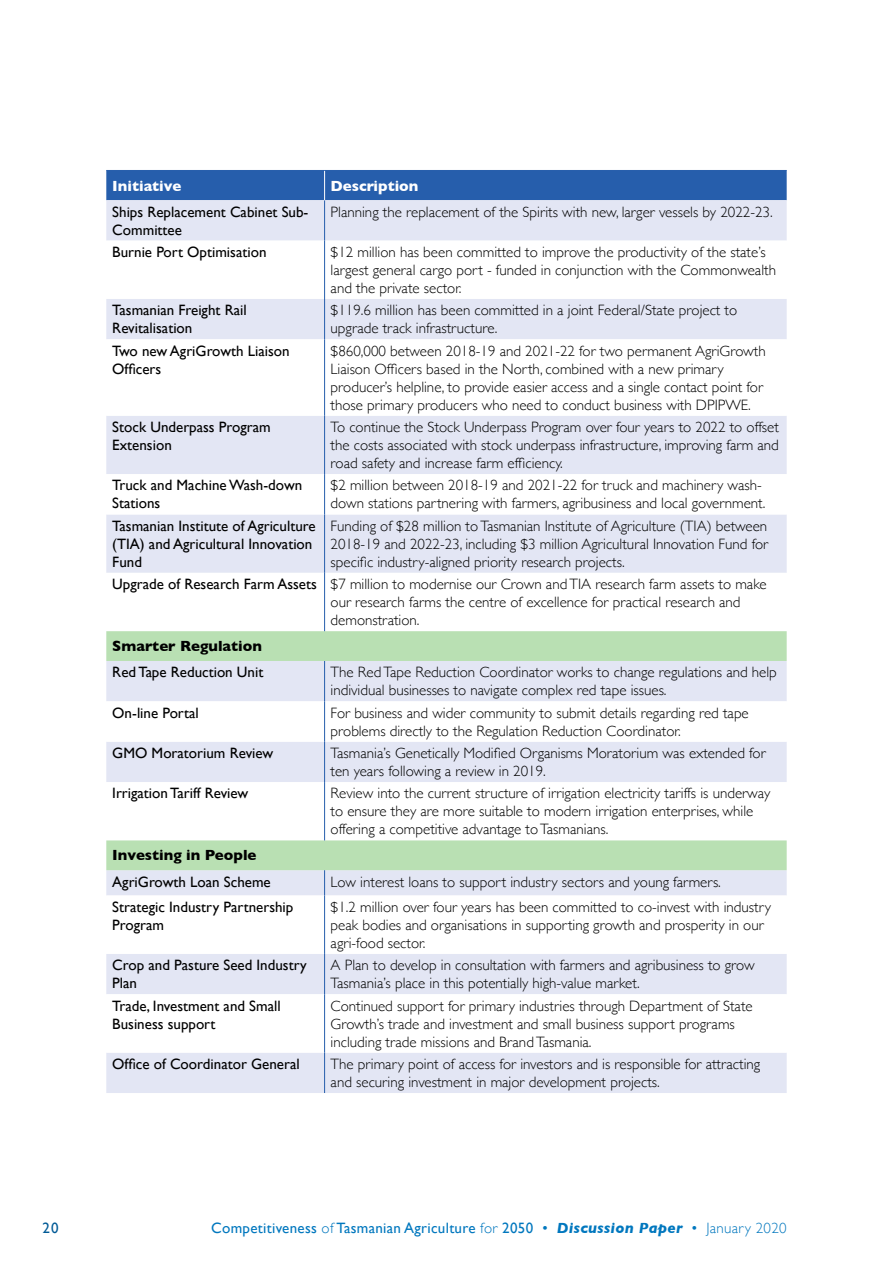
<style>
.page{position:relative;width:893px;height:1263px;background:#fff}
.page>*{position:absolute;margin:0;border:0;box-sizing:border-box;transform-origin:0 0}
.Table_text{font:300 15px/18px "Gill Sans";color:#000}
.Table_text-2{font:15px/18px "Gill Sans";color:#000}
.t1{font:15px "Gill Sans";letter-spacing:.02em;color:#0077be}
.Table_text-3{font:700 15px "Gill Sans";color:#000}
.Table_text-4{font:700 15px "Gill Sans";color:#fff}
.t2{font:15px "Gill Sans";color:#005a96}
.s1{font-weight:300}
.s2{font-weight:700;font-style:italic}
</style>
<div class="page">
<div style="left:106px;top:200px;width:681px;height:893px;background:#e3e6f4"></div>
<svg style="left:106px;top:241px;width:681px;height:812px"></svg>
<svg style="left:106px;top:631px;width:681px;height:239px"></svg>
<hr style="left:324px;top:200px;width:1px;height:41px;background:#265eac">
<hr style="left:324px;top:241px;width:1px;height:58px;background:#265eac">
<hr style="left:324px;top:299px;width:1px;height:40px;background:#265eac">
<hr style="left:324px;top:339px;width:1px;height:77px;background:#265eac">
<hr style="left:324px;top:416px;width:1px;height:58px;background:#265eac">
<hr style="left:324px;top:474px;width:1px;height:40px;background:#265eac">
<hr style="left:324px;top:514px;width:1px;height:59px;background:#265eac">
<hr style="left:324px;top:573px;width:1px;height:58px;background:#265eac">
<hr style="left:324px;top:661px;width:1px;height:40px;background:#265eac">
<hr style="left:324px;top:701px;width:1px;height:41px;background:#265eac">
<hr style="left:324px;top:742px;width:1px;height:40px;background:#265eac">
<hr style="left:324px;top:782px;width:1px;height:58px;background:#265eac">
<svg style="left:324px;top:870px;width:1px;height:25px"></svg>
<hr style="left:324px;top:895px;width:1px;height:59px;background:#265eac">
<hr style="left:324px;top:954px;width:1px;height:40px;background:#265eac">
<hr style="left:324px;top:994px;width:1px;height:59px;background:#265eac">
<hr style="left:324px;top:1053px;width:1px;height:40px;background:#265eac">
<div style="left:106px;top:171px;width:681px;height:29px;background:#265eac"></div>
<hr style="left:106px;top:170px;width:219px;height:1px;background:#265eac">
<hr style="left:325px;top:170px;width:462px;height:1px;background:#265eac">
<p class="Table_text-4" style="left:112px;top:174px;width:71px">Initiative</p>
<p class="Table_text-4" style="left:331px;top:174px;width:89px">Description</p>
<p class="Table_text-2" style="left:112px;top:202px;width:198px">Ships Replacement Cabinet Sub-<br>Committee</p>
<p class="Table_text" style="left:331px;top:202px;width:442px">Planning the replacement of the Spirits with new, larger vessels by 2022-23.</p>
<p class="Table_text-2" style="left:112px;top:243px;width:156px">Burnie Port Optimisation</p>
<p class="Table_text" style="left:331px;top:242px;width:447px">$12 million has been committed to improve the productivity of the state’s largest general cargo port - funded in conjunction with the Commonwealth and the private sector.</p>
<p class="Table_text-2" style="left:112px;top:301px;width:136px">Tasmanian Freight Rail<br>Revitalisation</p>
<p class="Table_text" style="left:331px;top:301px;width:408px">$119.6 million has been committed in a joint Federal/State project to upgrade track infrastructure.</p>
<p class="Table_text-2" style="left:112px;top:341px;width:179px">Two new AgriGrowth Liaison<br>Officers</p>
<p class="Table_text" style="left:331px;top:341px;width:437px">$860,000 between 2018-19 and 2021-22 for two permanent AgriGrowth Liaison Officers based in the North, combined with a new primary producer’s helpline, to provide easier access and a single contact point for those primary producers who need to conduct business with DPIPWE.</p>
<p class="Table_text-2" style="left:112px;top:418px;width:160px">Stock Underpass Program<br>Extension</p>
<p class="Table_text" style="left:331px;top:417px;width:450px;text-align:justify">To continue the Stock Underpass Program over four years to 2022 to offset the costs associated with stock underpass infrastructure, improving farm and road safety and increase farm efficiency.</p>
<p class="Table_text-2" style="left:112px;top:476px;width:192px">Truck and Machine Wash-down<br>Stations</p>
<p class="Table_text" style="left:331px;top:476px;width:435px">$2 million between 2018-19 and 2021-22 for truck and machinery wash&shy;down stations partnering with farmers, agribusiness and local government.</p>
<p class="Table_text-2" style="left:112px;top:517px;width:205px">Tasmanian Institute of Agriculture (TIA) and Agricultural Innovation<br>Fund</p>
<p class="Table_text" style="left:331px;top:516px;width:439px;text-align:justify">Funding of $28 million to Tasmanian Institute of Agriculture (TIA) between 2018-19 and 2022-23, including $3 million Agricultural Innovation Fund for specific industry-aligned priority research projects.</p>
<p class="Table_text-2" style="left:112px;top:575px;width:206px">Upgrade of Research Farm Assets</p>
<p class="Table_text" style="left:331px;top:575px;width:438px">$7 million to modernise our Crown and TIA research farm assets to make our research farms the centre of excellence for practical research and demonstration.</p>
<p class="Table_text-3" style="left:112px;top:634px;width:151px">Smarter Regulation</p>
<p class="Table_text-2" style="left:112px;top:663px;width:153px">Red Tape Reduction Unit</p>
<p class="Table_text" style="left:331px;top:663px;width:448px">The Red Tape Reduction Coordinator works to change regulations and help individual businesses to navigate complex red tape issues.</p>
<p class="Table_text-2" style="left:112px;top:703px;width:88px">On-line Portal</p>
<p class="Table_text" style="left:331px;top:703px;width:420px">For business and wider community to submit details regarding red tape problems directly to the Regulation Reduction Coordinator.</p>
<p class="Table_text-2" style="left:112px;top:744px;width:163px">GMO Moratorium Review</p>
<p class="Table_text" style="left:331px;top:743px;width:437px">Tasmania’s Genetically Modified Organisms Moratorium was extended for ten years following a review in 2019.</p>
<p class="Table_text-2" style="left:112px;top:784px;width:138px">Irrigation Tariff Review</p>
<p class="Table_text" style="left:331px;top:784px;width:441px">Review into the current structure of irrigation electricity tariffs is underway to ensure they are more suitable to modern irrigation enterprises, while offering a competitive advantage to Tasmanians.</p>
<p class="Table_text-3" style="left:112px;top:843px;width:146px">Investing in People</p>
<p class="Table_text-2" style="left:112px;top:872px;width:160px">AgriGrowth Loan Scheme</p>
<p class="Table_text" style="left:331px;top:872px;width:390px">Low interest loans to support industry sectors and young farmers.</p>
<p class="Table_text-2" style="left:112px;top:898px;width:183px">Strategic Industry Partnership<br>Program</p>
<p class="Table_text" style="left:331px;top:897px;width:442px">$1.2 million over four years has been committed to co-invest with industry peak bodies and organisations in supporting growth and prosperity in our agri-food sector.</p>
<p class="Table_text-2" style="left:112px;top:956px;width:196px">Crop and Pasture Seed Industry<br>Plan</p>
<p class="Table_text" style="left:331px;top:956px;width:426px">A Plan to develop in consultation with farmers and agribusiness to grow<br>Tasmania’s place in this potentially high-value market.</p>
<p class="Table_text-2" style="left:112px;top:996px;width:170px">Trade, Investment and Small<br>Business support</p>
<p class="Table_text" style="left:331px;top:996px;width:424px">Continued support for primary industries through Department of State<br>Growth’s trade and investment and small business support programs including trade missions and Brand Tasmania.</p>
<p class="Table_text-2" style="left:112px;top:1055px;width:189px">Office of Coordinator General</p>
<p class="Table_text" style="left:331px;top:1054px;width:431px">The primary point of access for investors and is responsible for attracting and securing investment in major development projects.</p>
<p class="t2" style="left:43px;top:1219px;width:18px">20</p>
<p class="t1" style="left:211px;top:1219px;width:577px">Competitiveness <span class="s1">of</span> Tasmanian Agriculture <span class="s1">for</span> 2050 • <span class="s2">Discussion Paper</span> • <span class="s1">January 2020</span></p>
</div>
